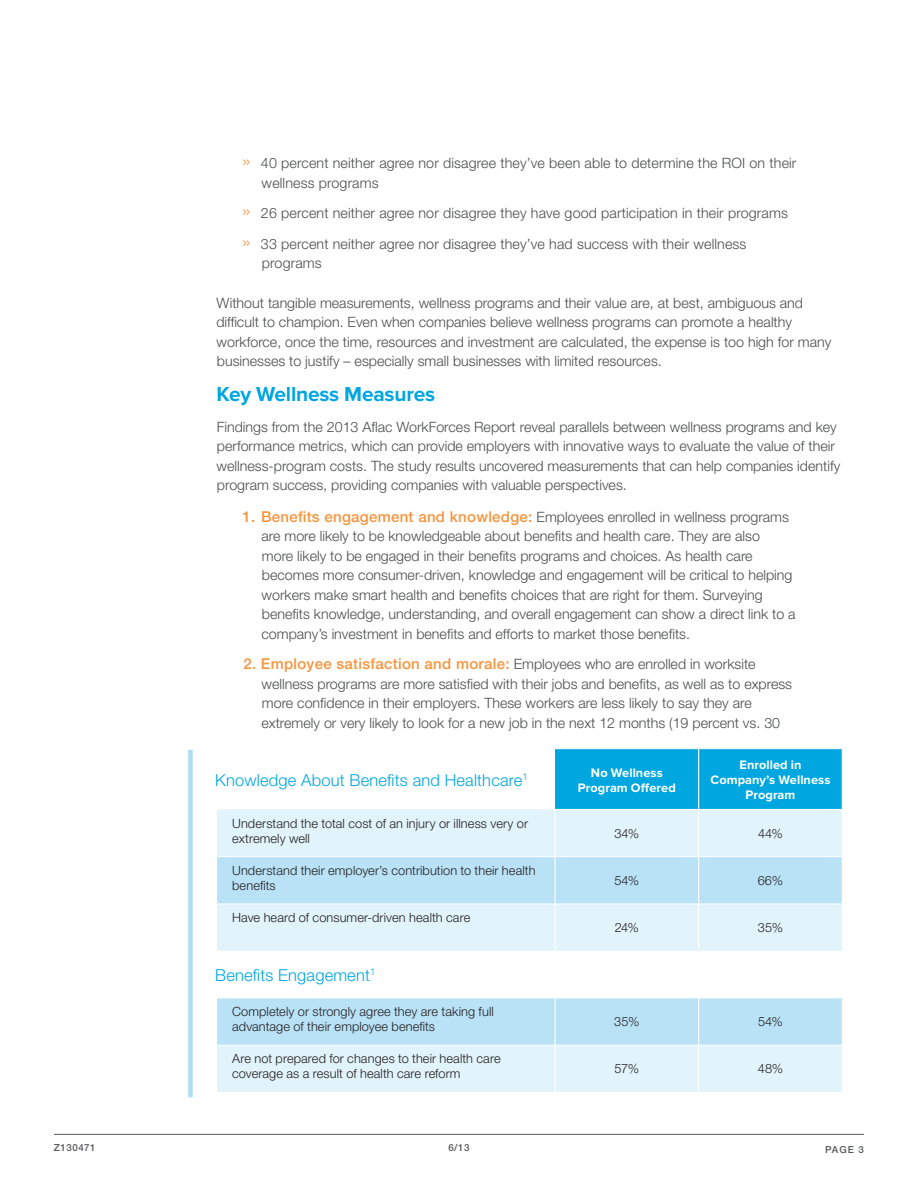
<style>
.page{position:relative;width:918px;height:1188px;background:#fff}
.page>*{position:absolute;margin:0;border:0;box-sizing:border-box;transform-origin:0 0}
.t1{font:700 21px "Proxima Nova";letter-spacing:-.01em;color:#00a6e0}
.t2{font:300 16.5px "Helvetica Neue LT Std";letter-spacing:.01em;color:#00a6e0}
.t3{font:300 14.25px/19.5px "Helvetica Neue LT Std";color:#4b4c4d}
.t4{font:300 12.75px/15px "Helvetica Neue LT Std";letter-spacing:.01em;color:#231f20}
.t5{font:700 12.75px/15px "Proxima Nova";letter-spacing:.005em;color:#fff;text-align:center}
.t6{font:500 9.75px "Helvetica Neue LT Std";letter-spacing:.05em;color:#57585a}
.s1{font-size:21px;color:#f8a359}
.s2{font-weight:500;font-size:15px;color:#f7943c}
</style>
<div class="page">
<hr style="left:54px;top:1134px;width:810px;height:1px;background:#57585a">
<div style="left:188px;top:750px;width:5px;height:347px;background:#abddf3"></div>
<div style="left:555px;top:749px;width:287px;height:60px;background:#00a6e0"></div>
<div style="left:217px;top:809px;width:625px;height:283px;background:#e1f3fb"></div>
<svg style="left:217px;top:857px;width:625px;height:188px"></svg>
<hr style="left:698px;top:749px;width:1px;height:60px;background:#fff">
<hr style="left:554px;top:810px;width:2px;height:46px;background:#fff">
<hr style="left:554px;top:857px;width:2px;height:47px;background:#fff">
<hr style="left:554px;top:904px;width:2px;height:47px;background:#fff">
<hr style="left:554px;top:951px;width:2px;height:47px;background:#fff">
<hr style="left:554px;top:998px;width:2px;height:47px;background:#fff">
<hr style="left:554px;top:809px;width:145px;height:1px;background:#fff">
<hr style="left:699px;top:809px;width:143px;height:1px;background:#fff">
<hr style="left:217px;top:856px;width:338px;height:1px;background:#fff">
<hr style="left:555px;top:856px;width:143px;height:1px;background:#fff">
<hr style="left:699px;top:856px;width:143px;height:1px;background:#fff">
<hr style="left:217px;top:904px;width:338px;height:1px;background:#fff">
<hr style="left:555px;top:904px;width:143px;height:1px;background:#fff">
<hr style="left:699px;top:904px;width:143px;height:1px;background:#fff">
<hr style="left:217px;top:951px;width:338px;height:1px;background:#fff">
<hr style="left:555px;top:951px;width:143px;height:1px;background:#fff">
<hr style="left:699px;top:951px;width:143px;height:1px;background:#fff">
<hr style="left:217px;top:998px;width:338px;height:1px;background:#fff">
<hr style="left:555px;top:998px;width:143px;height:1px;background:#fff">
<hr style="left:699px;top:998px;width:143px;height:1px;background:#fff">
<hr style="left:698px;top:810px;width:1px;height:47px;background:#fff">
<hr style="left:698px;top:857px;width:1px;height:47px;background:#fff">
<hr style="left:698px;top:904px;width:1px;height:47px;background:#fff">
<hr style="left:698px;top:951px;width:1px;height:47px;background:#fff">
<hr style="left:698px;top:998px;width:1px;height:47px;background:#fff">
<hr style="left:217px;top:1045px;width:338px;height:1px;background:#fff">
<hr style="left:555px;top:1045px;width:144px;height:1px;background:#fff">
<hr style="left:699px;top:1045px;width:143px;height:1px;background:#fff">
<hr style="left:554px;top:1045px;width:2px;height:47px;background:#fff">
<hr style="left:698px;top:1045px;width:1px;height:47px;background:#fff">
<p class="t3" style="left:262px;top:153px;width:536px;text-indent:-20px"><span class="s1">»</span> 40 percent neither agree nor disagree they’ve been able to determine the ROI on their wellness programs</p>
<p class="t3" style="left:242px;top:198px;width:547px;line-height:30.5px"><span class="s1">»</span> 26 percent neither agree nor disagree they have good participation in their programs <span class="s1">»</span> 33 percent neither agree nor disagree they’ve had success with their wellness</p>
<p class="t3" style="left:262px;top:253px;width:61px">programs</p>
<p class="t3" style="left:216px;top:293px;width:617px">Without tangible measurements, wellness programs and their value are, at best, ambiguous and difficult to champion. Even when companies believe wellness programs can promote a healthy workforce, once the time, resources and investment are calculated, the expense is too high for many businesses to justify – especially small businesses with limited resources.</p>
<h1 class="t1" style="left:217px;top:382px;width:220px">Key Wellness Measures</h1>
<p class="t3" style="left:217px;top:416px;width:625px">Findings from the 2013 Aflac WorkForces Report reveal parallels between wellness programs and key performance metrics, which can provide employers with innovative ways to evaluate the value of their wellness-program costs. The study results uncovered measurements that can help companies identify program success, providing companies with valuable perspectives.</p>
<p class="t3" style="left:261px;top:507px;width:536px;text-indent:-19px"><span class="s2">1. Benefits engagement and knowledge:</span> Employees enrolled in wellness programs are more likely to be knowledgeable about benefits and health care. They are also<br>more likely to be engaged in their benefits programs and choices. As health care becomes more consumer-driven, knowledge and engagement will be critical to helping workers make smart health and benefits choices that are right for them. Surveying benefits knowledge, understanding, and overall engagement can show a direct link to a company’s investment in benefits and efforts to market those benefits.</p>
<p class="t3" style="left:261px;top:654px;width:532px;text-indent:-18px"><span class="s2">2. Employee satisfaction and morale:</span> Employees who are enrolled in worksite wellness programs are more satisfied with their jobs and benefits, as well as to express more confidence in their employers. These workers are less likely to say they are extremely or very likely to look for a new job in the next 12 months (19 percent vs. 30</p>
<p class="t5" style="left:578px;top:765px;width:99px">No Wellness<br>Program Offered</p>
<p class="t5" style="left:711px;top:758px;width:121px">Enrolled in<br>Company’s Wellness<br>Program</p>
<p class="t4" style="left:232px;top:815px;width:297px">Understand the total cost of an injury or illness very or extremely well</p>
<p class="t4" style="left:614px;top:825px;width:26px">34%</p>
<p class="t4" style="left:758px;top:825px;width:26px">44%</p>
<p class="t4" style="left:232px;top:862px;width:305px">Understand their employer’s contribution to their health benefits</p>
<p class="t4" style="left:614px;top:873px;width:26px">54%</p>
<p class="t4" style="left:758px;top:873px;width:27px">66%</p>
<p class="t4" style="left:232px;top:910px;width:240px">Have heard of consumer-driven health care</p>
<p class="t4" style="left:615px;top:920px;width:26px">24%</p>
<p class="t4" style="left:758px;top:920px;width:27px">35%</p>
<p class="t2" style="left:215px;top:770px;width:314px">Knowledge About Benefits and Healthcare<sup>1</sup></p>
<p class="t2" style="left:215px;top:965px;width:162px">Benefits Engagement<sup>1</sup></p>
<p class="t4" style="left:232px;top:1004px;width:263px">Completely or strongly agree they are taking full advantage of their employee benefits</p>
<p class="t4" style="left:614px;top:1014px;width:27px">35%</p>
<p class="t4" style="left:758px;top:1014px;width:26px">54%</p>
<p class="t4" style="left:232px;top:1051px;width:270px">Are not prepared for changes to their health care coverage as a result of health care reform</p>
<p class="t4" style="left:614px;top:1061px;width:26px">57%</p>
<p class="t4" style="left:758px;top:1061px;width:27px">48%</p>
<p class="t6" style="left:54px;top:1142px;width:43px">Z130471</p>
<p class="t6" style="left:448px;top:1142px;width:23px">6/13</p>
<p class="t6" style="left:825px;top:1143px;width:40px">PAGE 3</p>
</div>
